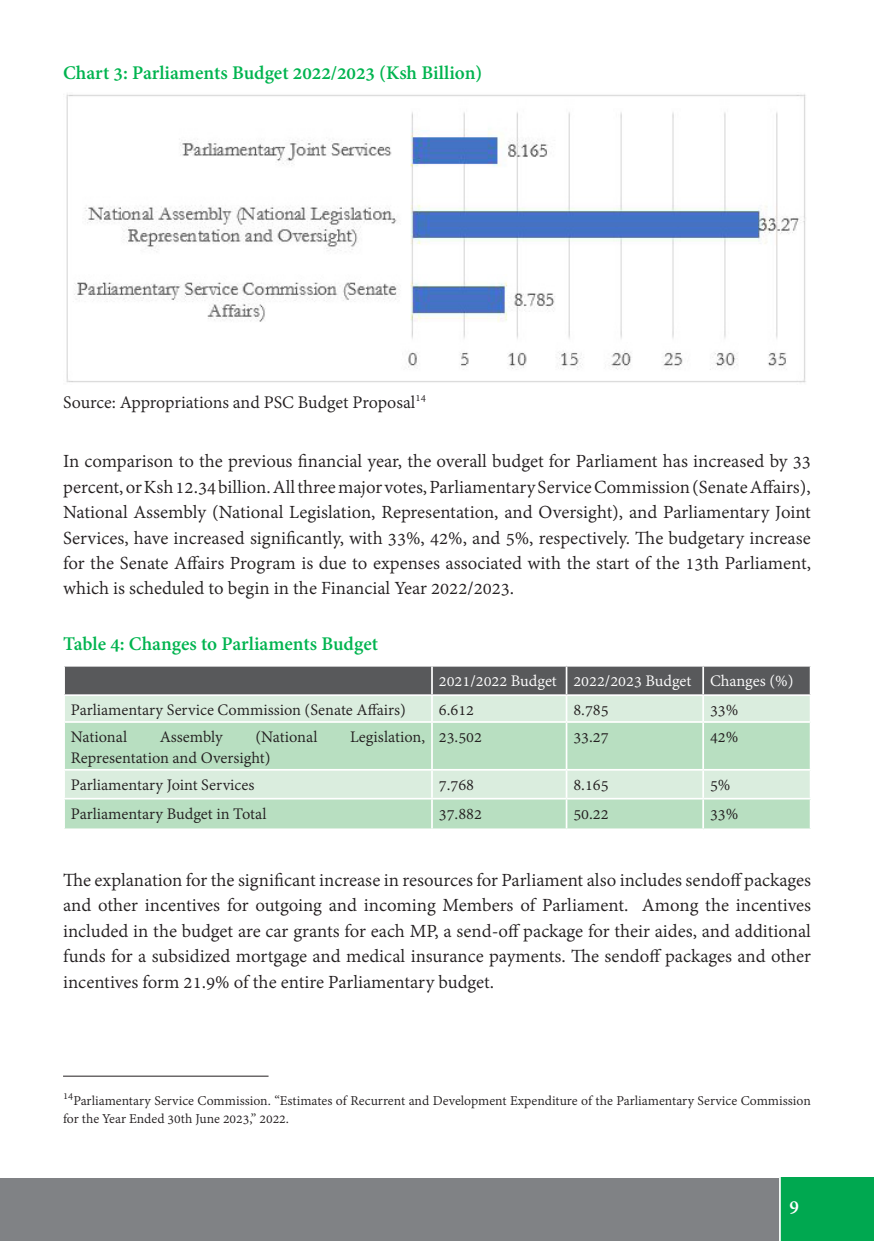
<style>
.page{position:relative;width:874px;height:1241px;background:#fff}
.page>*{position:absolute;margin:0;border:0;box-sizing:border-box;transform-origin:0 0}
.t1{font:700 21px "Adobe Gurmukhi";color:#00b44f}
.t2{font:700 21px "Adobe Gurmukhi";color:#fff}
.t3{font:20.12px/25.4px "Adobe Gurmukhi";color:#231f20;text-align:justify}
.t4{font:19.25px "Adobe Gurmukhi";letter-spacing:-.005em;color:#231f20}
.t5{font:17.5px "Adobe Gurmukhi";color:#231f20}
.t6{font:17.5px "Adobe Gurmukhi";color:#fff}
.t7{font:14.7px/17.7px "Adobe Gurmukhi";color:#231f20}
</style>
<div class="page">
<div style="left:0;top:1177px;width:873px;height:63px;background:#808285"></div>
<div style="left:779px;top:1177px;width:94px;height:63px;background:#00a850"></div>
<hr style="left:778px;top:1166px;width:2px;height:74px;background:#fff">
<img style="left:66px;top:94px;width:740px;height:289px">
<hr style="left:63px;top:1075px;width:205px;height:1px;background:#231f20">
<svg style="left:64px;top:666px;width:746px;height:162px;background:#b6cebc"></svg>
<hr style="left:809px;top:799px;width:2px;height:29px;background:#fff">
<p class="t1" style="left:63px;top:61px;width:420px">Chart 3: Parliaments Budget 2022/2023 (Ksh Billion)</p>
<p class="t4" style="left:63px;top:391px;width:364px">Source: Appropriations and PSC Budget Proposal<sup>14</sup></p>
<p class="t3" style="left:63px;top:449px;width:749px">In comparison to the previous financial year, the overall budget for Parliament has increased by 33 percent, or Ksh 12.34 billion. All three major votes, Parliamentary Service Commission (Senate Affairs), National Assembly (National Legislation, Representation, and Oversight), and Parliamentary Joint Services, have increased significantly, with 33%, 42%, and 5%, respectively. The budgetary increase for the Senate Affairs Program is due to expenses associated with the start of the 13th Parliament, which is scheduled to begin in the Financial Year 2022/2023.</p>
<p class="t1" style="left:63px;top:632px;width:316px">Table 4: Changes to Parliaments Budget</p>
<p class="t6" style="left:438px;top:670px;width:119px">2021/2022 Budget</p>
<p class="t6" style="left:573px;top:670px;width:119px">2022/2023 Budget</p>
<p class="t6" style="left:709px;top:670px;width:85px">Changes (%)</p>
<p class="t5" style="left:71px;top:700px;width:336px">Parliamentary Service Commission (Senate Affairs)</p>
<p class="t5" style="left:438px;top:700px;width:37px">6.612</p>
<p class="t5" style="left:573px;top:700px;width:37px">8.785</p>
<p class="t5" style="left:709px;top:700px;width:30px">33%</p>
<p class="t5" style="left:71px;top:727px;width:58px">National</p>
<p class="t5" style="left:160px;top:727px;width:64px">Assembly</p>
<p class="t5" style="left:255px;top:727px;width:63px">(National</p>
<p class="t5" style="left:350px;top:727px;width:76px">Legislation,</p>
<p class="t5" style="left:71px;top:748px;width:201px">Representation and Oversight)</p>
<p class="t5" style="left:438px;top:727px;width:45px">23.502</p>
<p class="t5" style="left:573px;top:727px;width:37px">33.27</p>
<p class="t5" style="left:709px;top:727px;width:30px">42%</p>
<p class="t5" style="left:71px;top:774px;width:185px">Parliamentary Joint Services</p>
<p class="t5" style="left:438px;top:774px;width:37px">7.768</p>
<p class="t5" style="left:573px;top:774px;width:37px">8.165</p>
<p class="t5" style="left:709px;top:774px;width:22px">5%</p>
<p class="t5" style="left:71px;top:803px;width:197px">Parliamentary Budget in Total</p>
<p class="t5" style="left:438px;top:803px;width:45px">37.882</p>
<p class="t5" style="left:573px;top:803px;width:37px">50.22</p>
<p class="t5" style="left:709px;top:803px;width:30px">33%</p>
<p class="t3" style="left:63px;top:867px;width:749px">The explanation for the significant increase in resources for Parliament also includes sendoff packages and other incentives for outgoing and incoming Members of Parliament. Among the incentives included in the budget are car grants for each MP, a send-off package for their aides, and additional funds for a subsidized mortgage and medical insurance payments. The sendoff packages and other incentives form 21.9% of the entire Parliamentary budget.</p>
<p class="t7" style="left:63px;top:1092px;width:749px"><sup>14</sup>Parliamentary Service Commission. “Estimates of Recurrent and Development Expenditure of the Parliamentary Service Commission for the Year Ended 30th June 2023,” 2022.</p>
<p class="t2" style="left:789px;top:1193px;width:11px">9</p>
</div>
